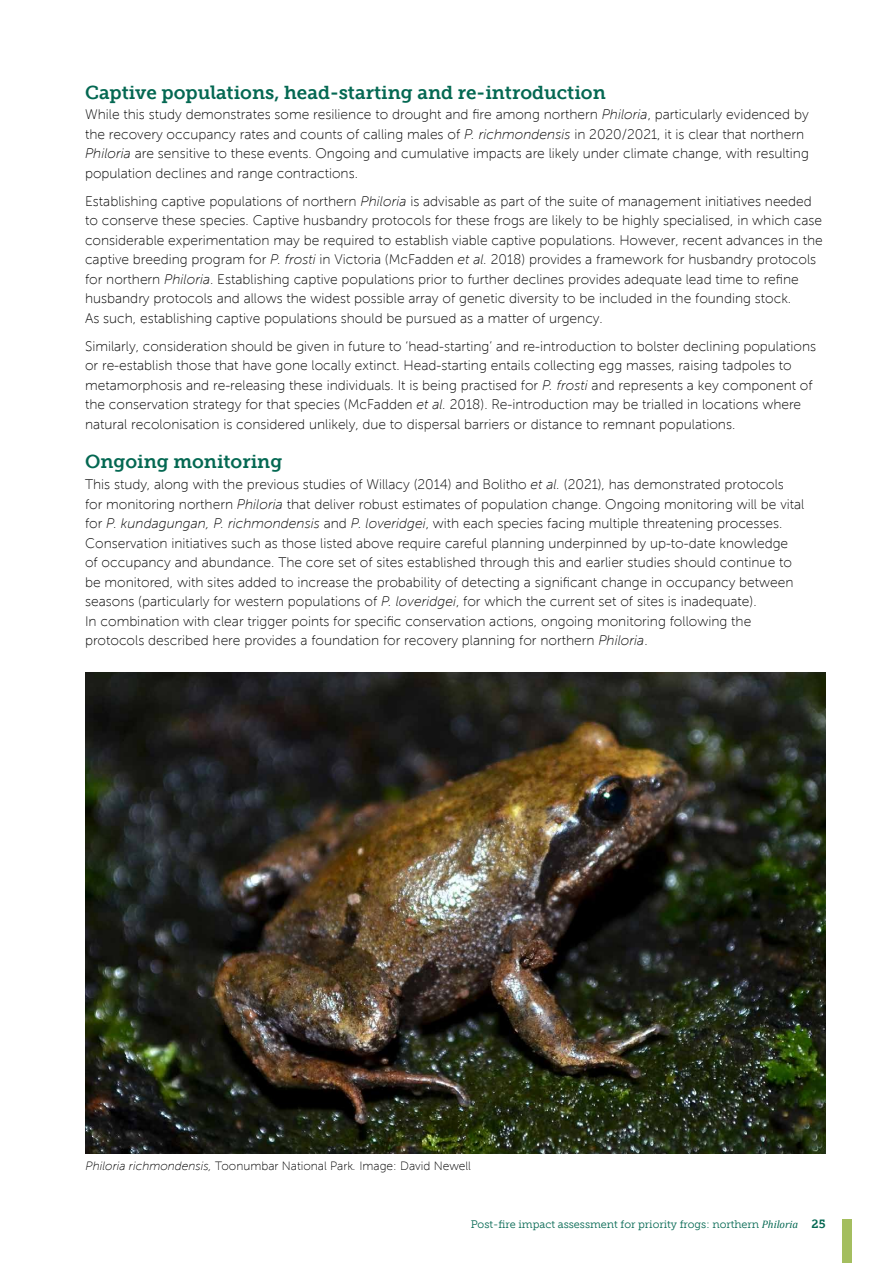
<style>
.page{position:relative;width:893px;height:1263px;background:#fff}
.page>*{position:absolute;margin:0;border:0;box-sizing:border-box;transform-origin:0 0}
.t1{font:18.75px "Museo Slab 700";color:#046852}
.t2{font:13.8px/19.5px "Museo Sans 100";color:#000}
.t3{font:12px "Museo Sans 100";color:#000}
.t4{font:10.8px "Museo Slab 300";color:#046852}
.s1{font-style:italic}
.s2{font-family:"Cambria";font-style:italic}
.s3{font-family:"Museo Slab 700";font-size:12px}
</style>
<div class="page">
<div style="left:842px;top:1219px;width:10px;height:44px;background:#a4be5f"></div>
<img style="left:86px;top:672px;width:739px;height:482px">
<h1 class="t1" style="left:85px;top:81px;width:522px">Captive populations, head-starting and re-introduction</h1>
<p class="t2" style="left:85px;top:105px;width:725px">While this study demonstrates some resilience to drought and fire among northern <span class="s1">Philoria</span>, particularly evidenced by the recovery occupancy rates and counts of calling males of <span class="s1">P. richmondensis</span> in 2020/2021, it is clear that northern <span class="s1">Philoria</span> are sensitive to these events. Ongoing and cumulative impacts are likely under climate change, with resulting population declines and range contractions.</p>
<p class="t2" style="left:85px;top:191px;width:739px">Establishing captive populations of northern <span class="s1">Philoria</span> is advisable as part of the suite of management initiatives needed to conserve these species. Captive husbandry protocols for these frogs are likely to be highly specialised, in which case considerable experimentation may be required to establish viable captive populations. However, recent advances in the captive breeding program for <span class="s1">P. frosti</span> in Victoria (McFadden <span class="s1">et al.</span> 2018) provides a framework for husbandry protocols for northern <span class="s1">Philoria</span>. Establishing captive populations prior to further declines provides adequate lead time to refine husbandry protocols and allows the widest possible array of genetic diversity to be included in the founding stock.<br>As such, establishing captive populations should be pursued as a matter of urgency.</p>
<p class="t2" style="left:85px;top:336px;width:733px">Similarly, consideration should be given in future to ‘head-starting’ and re-introduction to bolster declining populations or re-establish those that have gone locally extinct. Head-starting entails collecting egg masses, raising tadpoles to metamorphosis and re-releasing these individuals. It is being practised for <span class="s1">P. frosti</span> and represents a key component of the conservation strategy for that species (McFadden <span class="s1">et al.</span> 2018). Re-introduction may be trialled in locations where natural recolonisation is considered unlikely, due to dispersal barriers or distance to remnant populations.</p>
<h1 class="t1" style="left:85px;top:451px;width:199px">Ongoing monitoring</h1>
<p class="t2" style="left:85px;top:475px;width:721px">This study, along with the previous studies of Willacy (2014) and Bolitho <span class="s1">et al.</span> (2021), has demonstrated protocols for monitoring northern <span class="s1">Philoria</span> that deliver robust estimates of population change. Ongoing monitoring will be vital for <span class="s1">P. kundagungan, P. richmondensis</span> and <span class="s1">P. loveridgei</span>, with each species facing multiple threatening processes.<br>Conservation initiatives such as those listed above require careful planning underpinned by up-to-date knowledge<br>of occupancy and abundance. The core set of sites established through this and earlier studies should continue to be monitored, with sites added to increase the probability of detecting a significant change in occupancy between seasons (particularly for western populations of <span class="s1">P. loveridgei</span>, for which the current set of sites is inadequate).<br>In combination with clear trigger points for specific conservation actions, ongoing monitoring following the protocols described here provides a foundation for recovery planning for northern <span class="s1">Philoria</span>.</p>
<p class="t3" style="left:86px;top:1160px;width:387px"><span class="s1">Philoria richmondensis,</span> Toonumbar National Park<span class="s1">.</span> Image: David Newell</p>
<p class="t4" style="left:471px;top:1218px;width:356px">Post-fire impact assessment for priority frogs: northern <span class="s2">Philoria</span> <span class="s3">25</span></p>
</div>
